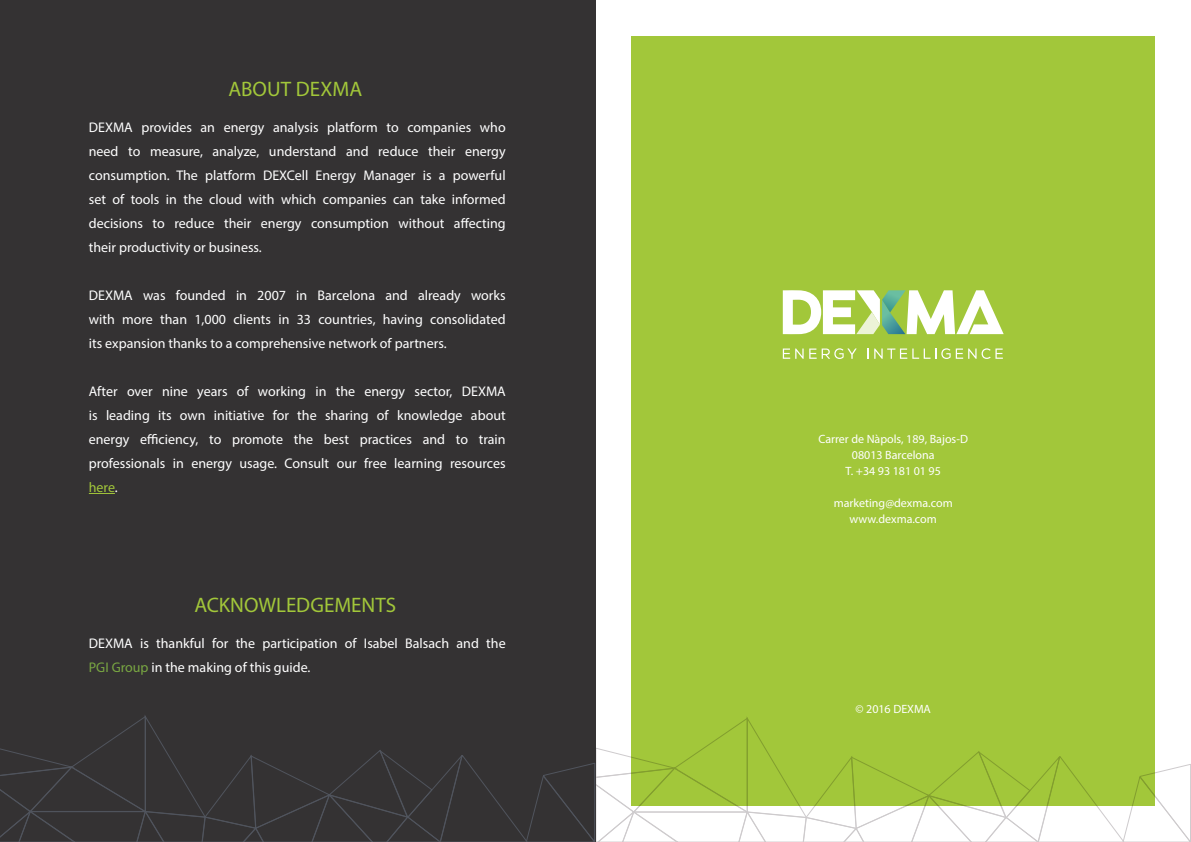
<style>
.page{position:relative;width:1191px;height:842px;background:#fff}
.page>*{position:absolute;margin:0;border:0;box-sizing:border-box;transform-origin:0 0}
.t1{font:21px "Myriad Pro";color:#a2c73a}
.t2{font:14px/24px "Myriad Pro";color:#fff;text-align:justify}
.t3{font:12px/16px "Myriad Pro";color:#fff;text-align:center}
.s1{color:#a2c73a}
.s2{color:#79a742}
</style>
<div class="page">
<div style="left:631px;top:36px;width:524px;height:770px;background:#a2c73a"></div>
<div style="left:0;top:0;width:595px;height:842px;background:#343233"></div>
<svg style="left:89px;top:493px;width:26px;height:1px"></svg>
<svg style="left:0;top:714px;width:1191px;height:128px"></svg>
<svg style="left:783px;top:290px;width:220px;height:44px"></svg>
<svg style="left:783px;top:348px;width:20px;height:11px"></svg>
<svg style="left:809px;top:348px;width:47px;height:11px"></svg>
<svg style="left:874px;top:348px;width:129px;height:11px"></svg>
<h1 class="t1" style="left:228px;top:76px;width:135px">ABOUT DEXMA</h1>
<p class="t2" style="left:89px;top:115px;width:418px">DEXMA provides an energy analysis platform to companies who need to measure, analyze, understand and reduce their energy consumption. The platform DEXCell Energy Manager is a powerful set of tools in the cloud with which companies can take informed decisions to reduce their energy consumption without affecting their productivity or business.</p>
<p class="t2" style="left:89px;top:283px;width:418px">DEXMA was founded in 2007 in Barcelona and already works with more than 1,000 clients in 33 countries, having consolidated its expansion thanks to a comprehensive network of partners.</p>
<p class="t2" style="left:89px;top:379px;width:418px">After over nine years of working in the energy sector, DEXMA is leading its own initiative for the sharing of knowledge about energy efficiency, to promote the best practices and to train professionals in energy usage. Consult our free learning resources <span class="s1">here</span>.</p>
<h1 class="t1" style="left:194px;top:592px;width:203px">ACKNOWLEDGEMENTS</h1>
<p class="t2" style="left:89px;top:631px;width:418px">DEXMA is thankful for the participation of Isabel Balsach and the<br><span class="s2">PGI Group</span> in the making of this guide.</p>
<p class="t3" style="left:818px;top:431px;width:151px">Carrer de Nàpols, 189, Bajos-D<br>08013 Barcelona<br>T. +34 93 181 01 95</p>
<p class="t3" style="left:833px;top:495px;width:120px">marketing@dexma.com www.dexma.com</p>
<p class="t3" style="left:855px;top:701px;width:77px">© 2016 DEXMA</p>
</div>
